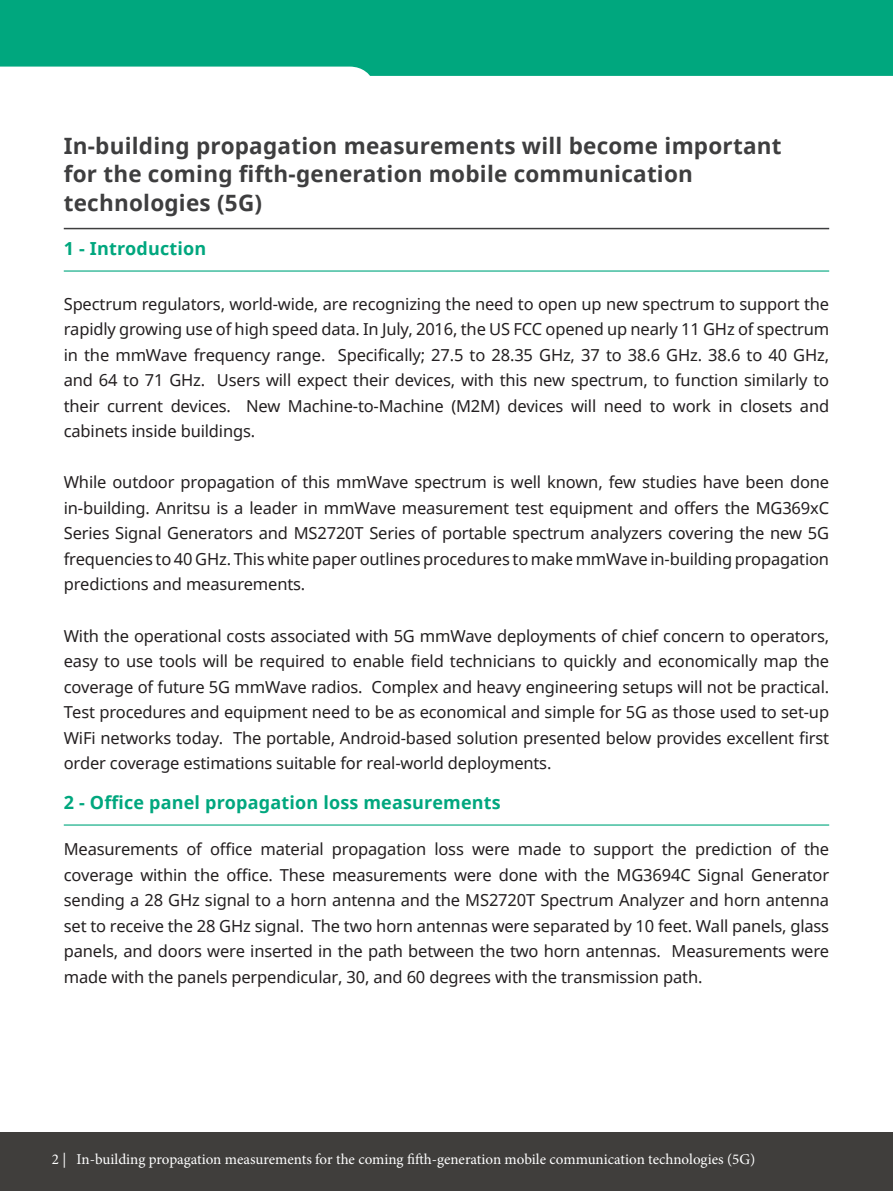
<style>
.page{position:relative;width:893px;height:1191px;background:#fff}
.page>*{position:absolute;margin:0;border:0;box-sizing:border-box;transform-origin:0 0}
.main_heading{font:700 22.5px/28.5px "Noto Sans";letter-spacing:.01em;color:#3e3e3f}
.Heading{font:700 18px "Noto Sans";letter-spacing:.01em;color:#00a77e}
.subheading{font:16.5px/25.5px "Noto Sans";letter-spacing:-.01em;color:#231f20;text-align:justify}
.text{font:16.5px/25.5px "Noto Sans";letter-spacing:-.01em;color:#231f20;text-align:justify}
.t1{font:15px "Minion Pro";color:#fff}
</style>
<div class="page">
<div style="left:0;top:0;width:893px;height:76px;background:#00a77e"></div>
<div style="left:0;top:1132px;width:893px;height:59px;background:#403e3c"></div>
<hr style="left:64px;top:228px;width:765px;height:1px;background:#3e3e3f">
<hr style="left:64px;top:270px;width:765px;height:2px;background:#00a77e">
<hr style="left:64px;top:824px;width:765px;height:1px;background:#00a77e">
<p class="main_heading" style="left:64px;top:131px;width:719px">In-building propagation measurements will become important for the coming fifth-generation mobile communication technologies (5G)</p>
<p class="Heading" style="left:64px;top:235px;width:144px">1 - Introduction</p>
<p class="subheading" style="left:64px;top:291px;width:767px">Spectrum regulators, world-wide, are recognizing the need to open up new spectrum to support the rapidly growing use of high speed data. In July, 2016, the US FCC opened up nearly 11 GHz of spectrum in the mmWave frequency range. Specifically; 27.5 to 28.35 GHz, 37 to 38.6 GHz. 38.6 to 40 GHz, and 64 to 71 GHz. Users will expect their devices, with this new spectrum, to function similarly to their current devices. New Machine-to-Machine (M2M) devices will need to work in closets and cabinets inside buildings.</p>
<p class="subheading" style="left:64px;top:469px;width:767px">While outdoor propagation of this mmWave spectrum is well known, few studies have been done in-building. Anritsu is a leader in mmWave measurement test equipment and offers the MG369xC Series Signal Generators and MS2720T Series of portable spectrum analyzers covering the new 5G frequencies to 40 GHz. This white paper outlines procedures to make mmWave in-building propagation predictions and measurements.</p>
<p class="subheading" style="left:64px;top:622px;width:767px">With the operational costs associated with 5G mmWave deployments of chief concern to operators, easy to use tools will be required to enable field technicians to quickly and economically map the coverage of future 5G mmWave radios. Complex and heavy engineering setups will not be practical.<br>Test procedures and equipment need to be as economical and simple for 5G as those used to set-up WiFi networks today. The portable, Android-based solution presented below provides excellent first order coverage estimations suitable for real-world deployments.</p>
<p class="Heading" style="left:64px;top:789px;width:439px">2 - Office panel propagation loss measurements</p>
<p class="text" style="left:64px;top:836px;width:767px">Measurements of office material propagation loss were made to support the prediction of the coverage within the office. These measurements were done with the MG3694C Signal Generator sending a 28 GHz signal to a horn antenna and the MS2720T Spectrum Analyzer and horn antenna set to receive the 28 GHz signal. The two horn antennas were separated by 10 feet. Wall panels, glass panels, and doors were inserted in the path between the two horn antennas. Measurements were made with the panels perpendicular, 30, and 60 degrees with the transmission path.</p>
<p class="t1" style="left:52px;top:1148px;width:705px">2 | In-building propagation measurements for the coming fifth-generation mobile communication technologies (5G)</p>
</div>
